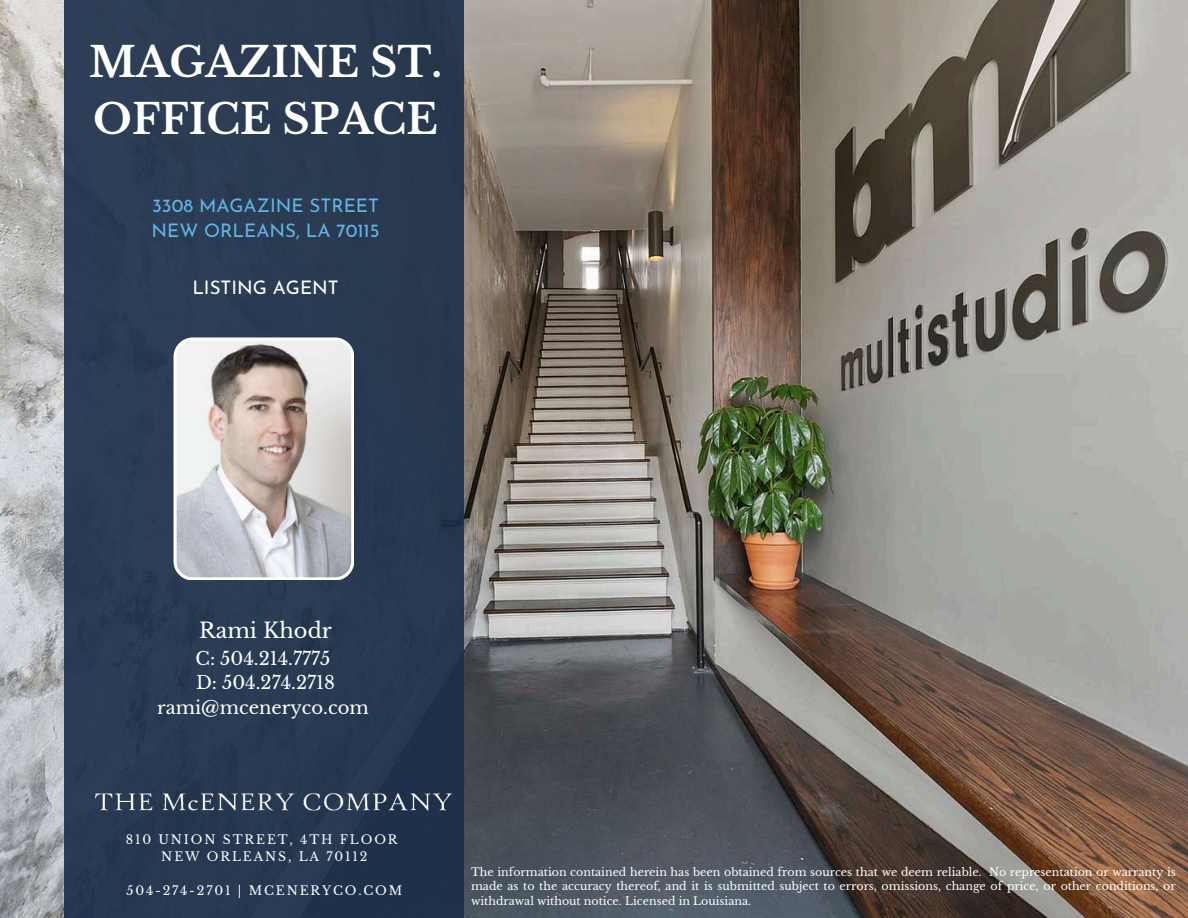
<style>
.page{position:relative;width:1188px;height:918px;background:#fff}
.page>*{position:absolute;margin:0;border:0;box-sizing:border-box;transform-origin:0 0}
.t1{font:700 41.1px/56.8px "Libre Baskerville";color:#fefefe}
.t2{font:21px "Libre Baskerville";color:#fefefe}
.t3{font:19.65px "Julius Sans One";color:#fefefe}
.t4{font:18.75px/25.2px "Josefin Sans";color:#64b4e6}
.t5{font:18.75px "Josefin Sans";color:#fefefe}
.t6{font:18px/24.8px "Libre Baskerville";color:#fefefe;text-align:center}
.t7{font:12.3px/17px "Libre Baskerville";letter-spacing:.15em;color:#fefefe;text-align:center}
.t8{font:11.1px/14.7px "Libre Baskerville";color:#fefefe;text-align:justify}
</style>
<div class="page">
<img style="left:0;top:0;width:1188px;height:918px">
<div style="left:64px;top:0;width:400px;height:918px;background:#293a52"></div>
<img style="left:95px;top:785px;width:369px;height:29px">
<svg style="left:174px;top:337px;width:180px;height:243px;background:#c8c2c2"></svg>
<h1 class="t1" style="left:89px;top:34px;width:355px">MAGAZINE ST.<br>OFFICE SPACE</h1>
<h3 class="t4" style="left:152px;top:194px;width:229px">3308 MAGAZINE STREET<br>NEW ORLEANS, LA 70115</h3>
<h3 class="t5" style="left:192px;top:279px;width:148px">LISTING AGENT</h3>
<h3 class="t3" style="left:178px;top:277px;width:155px">LISTING AGENTS:</h3>
<h2 class="t2" style="left:199px;top:617px;width:134px">Rami Khodr</h2>
<h3 class="t6" style="left:157px;top:646px;width:213px">C: 504.214.7775<br>D: 504.274.2718 rami@mceneryco.com</h3>
<p class="t7" style="left:126px;top:831px;width:273px">810 UNION STREET, 4TH FLOOR<br>NEW ORLEANS, LA 70112</p>
<p class="t7" style="left:126px;top:882px;width:277px">504-274-2701 | MCENERYCO.COM</p>
<p class="t8" style="left:471px;top:864px;width:706px">The information contained herein has been obtained from sources that we deem reliable. No representation or warranty is made as to the accuracy thereof, and it is submitted subject to errors, omissions, change of price, or other conditions, or withdrawal without notice. Licensed in Louisiana.</p>
</div>
